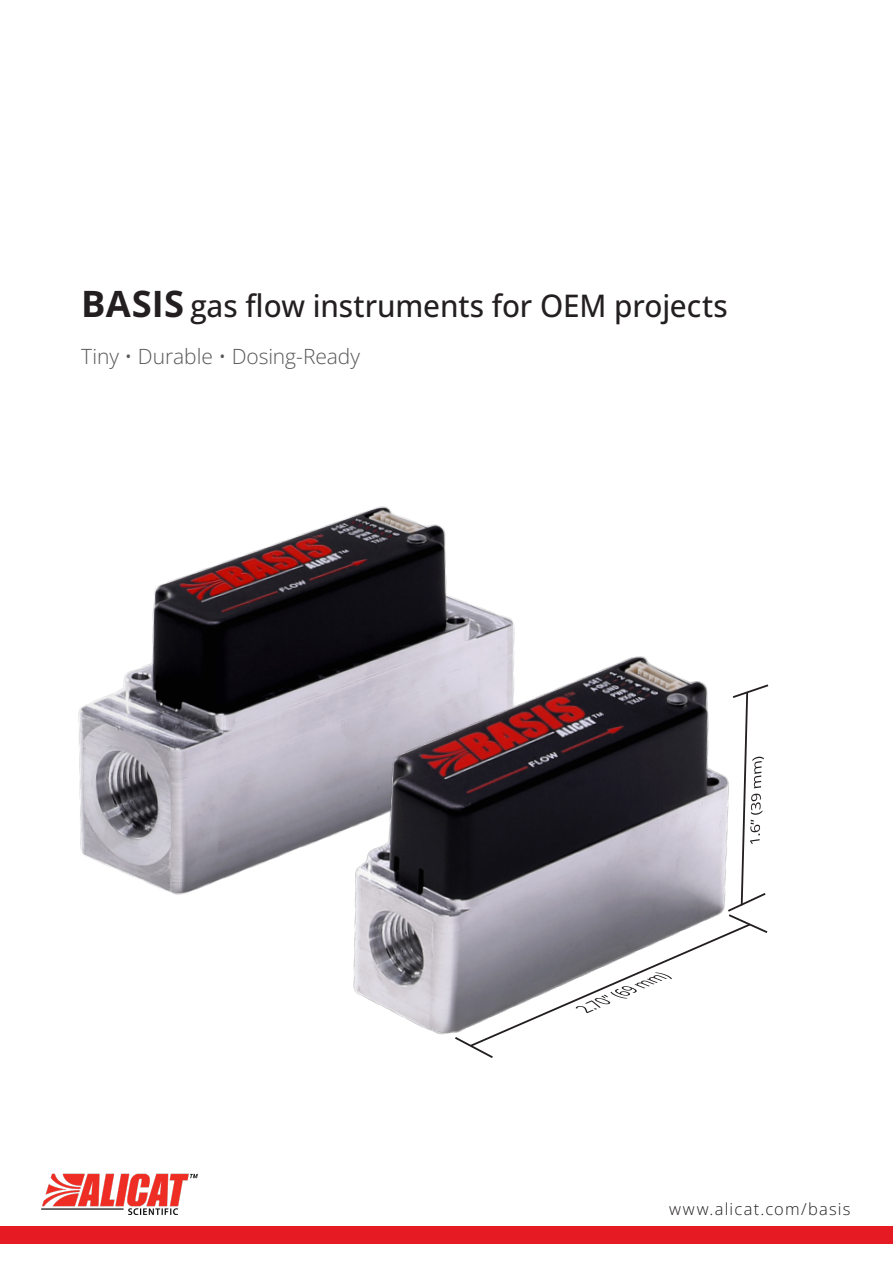
<style>
.page{position:relative;width:893px;height:1263px;background:#fff}
.page>*{position:absolute;margin:0;border:0;box-sizing:border-box;transform-origin:0 0}
.t1{font:500 31.05px "Open Sans";letter-spacing:-.005em;color:#231f20;scale:.96 1}
.t2{font:300 21px "Open Sans";letter-spacing:-.005em;color:#57585a}
.t3{font:300 16.5px "Open Sans";letter-spacing:.07em;color:#231f20}
.s1{font-weight:700;font-size:36.3px}
</style>
<div class="page">
<div style="left:0;top:1226px;width:893px;height:17px;background:#e51a23"></div>
<img style="left:42px;top:1173px;width:156px;height:41px">
<img style="left:78px;top:506px;width:368px;height:389px">
<img style="left:225px;top:549px;width:478px;height:486px">
<svg style="left:453px;top:683px;width:316px;height:375px"></svg>
<p class="t1" style="left:81px;top:285px;width:675px"><span class="s1">BASIS</span> gas flow instruments for OEM projects</p>
<p class="t2" style="left:81px;top:342px;width:280px">Tiny • Durable • Dosing-Ready</p>
<p class="t3" style="left:669px;top:1198px;width:183px">www.alicat.com/basis</p>
</div>
